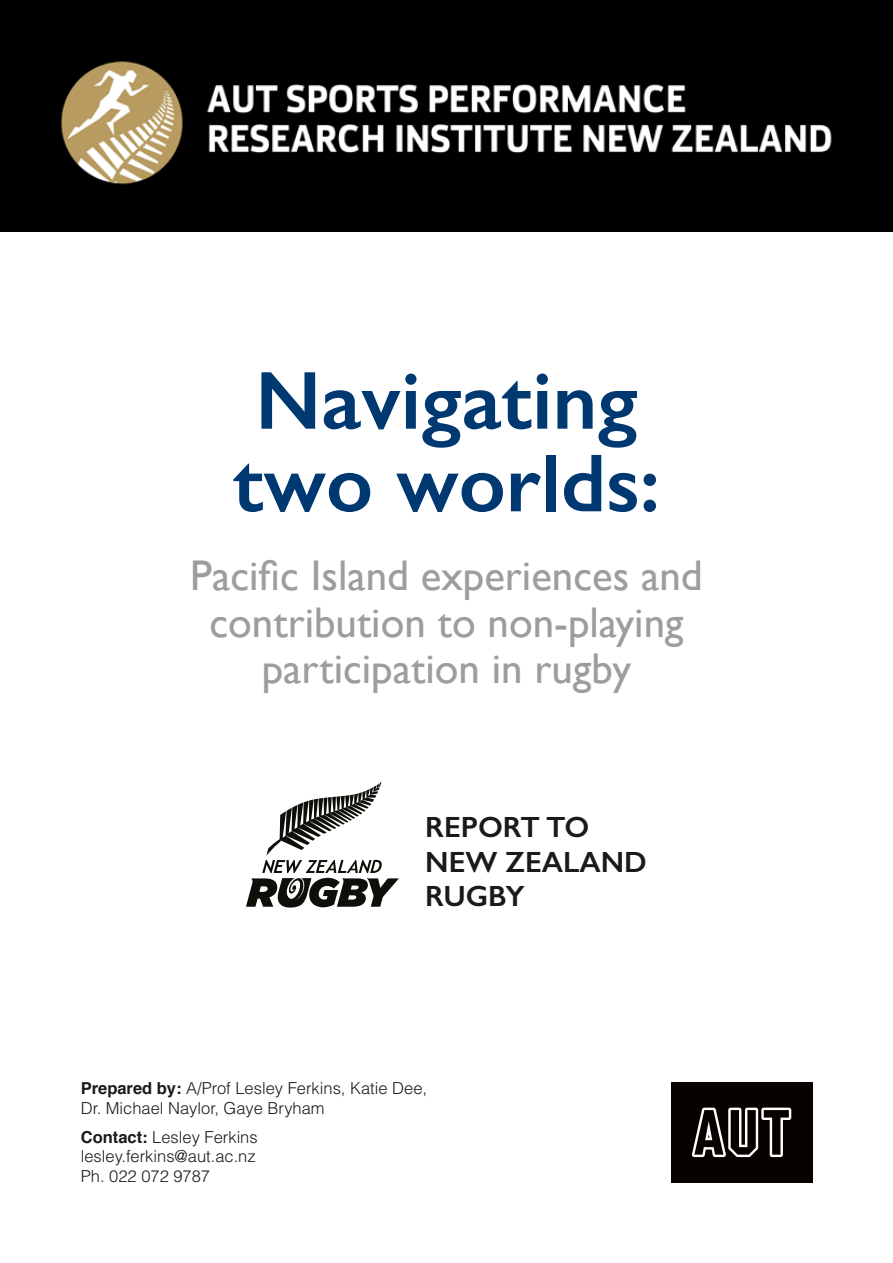
<style>
.page{position:relative;width:893px;height:1263px;background:#fff}
.page>*{position:absolute;margin:0;border:0;box-sizing:border-box;transform-origin:0 0}
.t1{font:600 82.65px/82.7px "Gill Sans";color:#003872}
.t2{font:42.9px/46.2px "Gill Sans";color:#9c9d9d;text-align:center}
.t3{font:600 29.4px/34.5px "Gill Sans";color:#1a1a18}
.t4{font:300 16.5px/19.8px "Helvetica";color:#1a1a18}
.s1{font-weight:700}
</style>
<div class="page">
<img style="left:0;top:0;width:893px;height:232px">
<div style="left:671px;top:1082px;width:141px;height:100px;background:#070200"></div>
<svg style="left:692px;top:1107px;width:99px;height:50px"></svg>
<svg style="left:246px;top:782px;width:153px;height:125px"></svg>
<h1 class="t1" style="left:233px;top:359px;width:428px">Navigating two worlds:</h1>
<h2 class="t2" style="left:190px;top:552px;width:514px">Pacific Island experiences and contribution to non-playing participation in rugby</h2>
<h3 class="t3" style="left:425px;top:810px;width:223px">REPORT TO<br>NEW ZEALAND<br>RUGBY</h3>
<p class="t4" style="left:81px;top:1078px;width:348px"><span class="s1">Prepared by:</span> A/Prof Lesley Ferkins, Katie Dee,<br>Dr. Michael Naylor, Gaye Bryham</p>
<p class="t4" style="left:81px;top:1127px;width:178px"><span class="s1">Contact:</span> Lesley Ferkins lesley.ferkins@aut.ac.nz<br>Ph. 022 072 9787</p>
</div>
